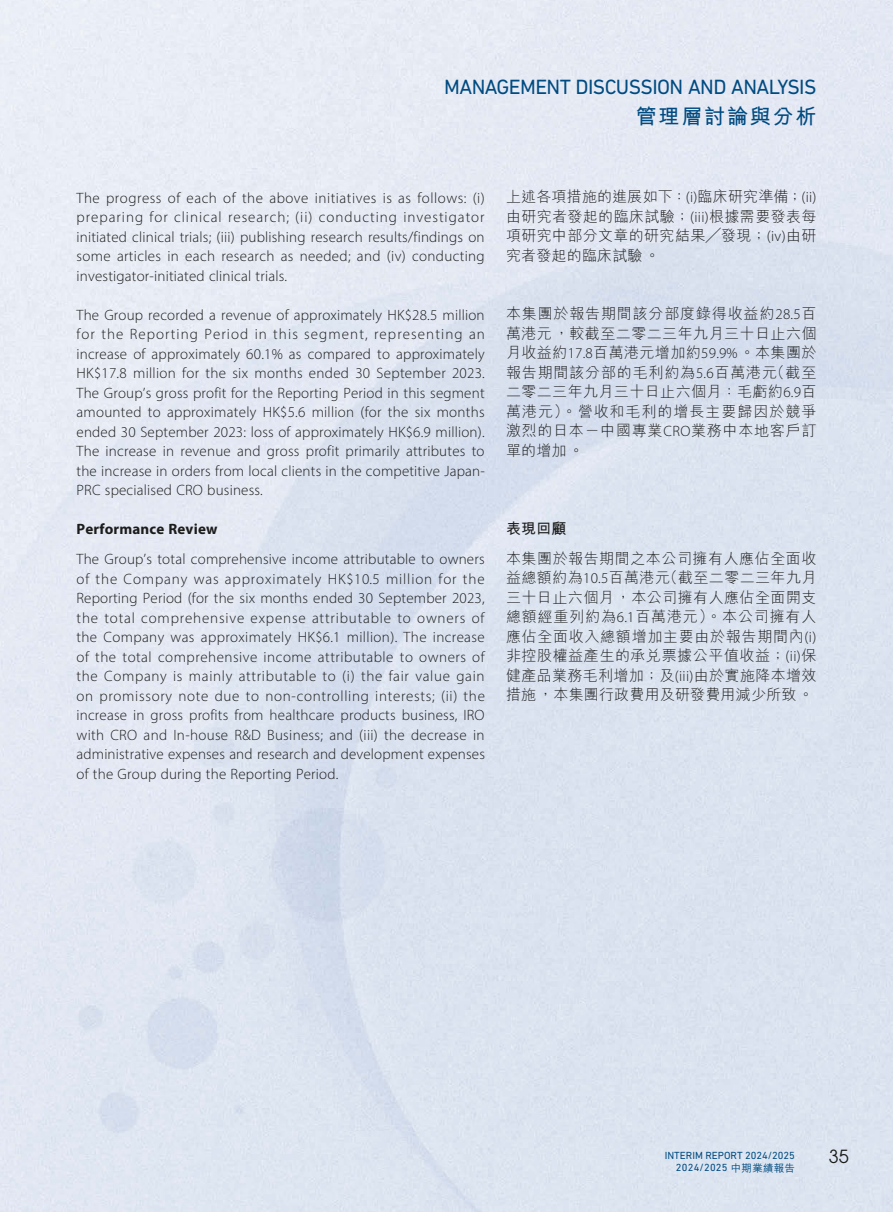
<style>
.page{position:relative;width:893px;height:1212px;background:#fff}
.page>*{position:absolute;margin:0;border:0;box-sizing:border-box;transform-origin:0 0}
.t1{font:21px "DIN Next LT Pro";letter-spacing:-.03em;color:#004b81}
.t2{font:700 21px "M Hei HK";letter-spacing:.085em;color:#004b81}
.t3{font:18px "ITC Avant Garde Pro";color:#1c1c1b}
.t4{font:300 15px/19.5px "Myriad Pro";letter-spacing:.015em;color:#1c1c1b;text-align:justify}
.t5{font:300 15px/19.5px "M Hei HK";letter-spacing:.025em;color:#1c1c1b;text-align:justify}
.t6{font:700 15px "Myriad Pro";letter-spacing:.01em;color:#1c1c1b}
.t7{font:700 15px "M Hei HK";color:#1c1c1b}
.t8{font:10.5px/12.6px "DIN Next LT Pro";color:#004b81;text-align:right}
.s1{font-family:"Myriad Pro"}
.s2{font-family:"M Hei HK";font-weight:500}
</style>
<div class="page">
<h1 class="t1" style="left:444px;top:75px;width:374px">MANAGEMENT DISCUSSION AND ANALYSIS</h1>
<h1 class="t2" style="left:636px;top:101px;width:182px">管理層討論與分析</h1>
<p class="t4" style="left:77px;top:188px;width:410px">The progress of each of the above initiatives is as follows: (i) preparing for clinical research; (ii) conducting investigator initiated clinical trials; (iii) publishing research results/findings on some articles in each research as needed; and (iv) conducting investigator-initiated clinical trials.</p>
<p class="t4" style="left:77px;top:305px;width:410px">The Group recorded a revenue of approximately HK$28.5 million for the Reporting Period in this segment, representing an increase of approximately 60.1% as compared to approximately HK$17.8 million for the six months ended 30 September 2023.<br>The Group’s gross profit for the Reporting Period in this segment amounted to approximately HK$5.6 million (for the six months ended 30 September 2023: loss of approximately HK$6.9 million).<br>The increase in revenue and gross profit primarily attributes to the increase in orders from local clients in the competitive Japan-PRC specialised CRO business.</p>
<p class="t6" style="left:77px;top:519px;width:142px">Performance Review</p>
<p class="t4" style="left:77px;top:549px;width:410px">The Group’s total comprehensive income attributable to owners of the Company was approximately HK$10.5 million for the Reporting Period (for the six months ended 30 September 2023, the total comprehensive expense attributable to owners of the Company was approximately HK$6.1 million). The increase of the total comprehensive income attributable to owners of the Company is mainly attributable to (i) the fair value gain on promissory note due to non-controlling interests; (ii) the increase in gross profits from healthcare products business, IRO with CRO and In-house R&amp;D Business; and (iii) the decrease in administrative expenses and research and development expenses of the Group during the Reporting Period.</p>
<p class="t5" style="left:506px;top:186px;width:312px">上述各項措施的進展如下：<span class="s1">(i)</span>臨床研究準備；<span class="s1">(ii)</span>由研究者發起的臨床試驗；<span class="s1">(iii)</span>根據需要發表每項研究中部分文章的研究結果╱發現；<span class="s1">(iv)</span>由研究者發起的臨床試驗。</p>
<p class="t5" style="left:506px;top:303px;width:312px">本集團於報告期間該分部度錄得收益約<span class="s1">28.5</span>百萬港元，較截至二零二三年九月三十日止六個月收益約<span class="s1">17.8</span>百萬港元增加約<span class="s1">59.9%</span>。本集團於報告期間該分部的毛利約為<span class="s1">5.6</span>百萬港元（截至二零二三年九月三十日止六個月：毛虧約<span class="s1">6.9</span>百萬港元）。營收和毛利的增長主要歸因於競爭激烈的日本－中國專業<span class="s1">CRO</span>業務中本地客戶訂單的增加。</p>
<p class="t7" style="left:506px;top:517px;width:62px">表現回顧</p>
<p class="t5" style="left:506px;top:548px;width:312px">本集團於報告期間之本公司擁有人應佔全面收益總額約為<span class="s1">10.5</span>百萬港元（截至二零二三年九月三十日止六個月，本公司擁有人應佔全面開支總額經重列約為<span class="s1">6.1</span>百萬港元）。本公司擁有人應佔全面收入總額增加主要由於報告期間內<span class="s1">(i)</span>非控股權益產生的承兌票據公平值收益；<span class="s1">(ii)</span>保健產品業務毛利增加；及<span class="s1">(iii)</span>由於實施降本增效措施，本集團行政費用及研發費用減少所致。</p>
<p class="t8" style="left:665px;top:1148px;width:132px">INTERIM REPORT 2024/2025<br>2024/2025 <span class="s2">中期業績報告</span></p>
<p class="t3" style="left:829px;top:1145px;width:21px">35</p>
</div>
